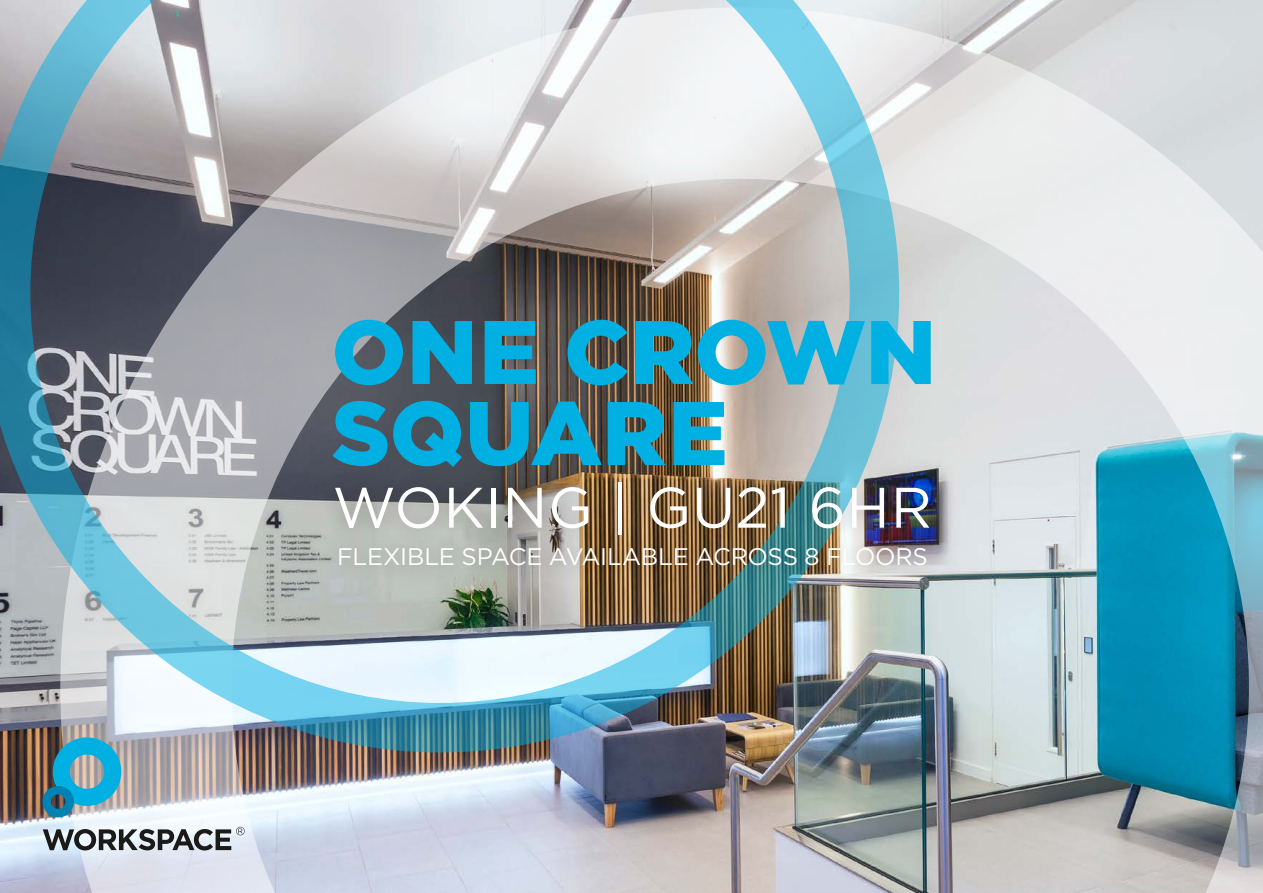
<style>
.page{position:relative;width:1263px;height:893px;background:#fff}
.page>*{position:absolute;margin:0;border:0;box-sizing:border-box;transform-origin:0 0}
.t1{font:900 90px/81px "Gotham";color:#00b0e3}
.t2{font:57px "Gotham";letter-spacing:.015em;color:#fff}
.t3{font:24px "Gotham";letter-spacing:-.015em;color:#fff}
</style>
<div class="page">
<img style="left:60px;top:7px;width:1203px;height:886px">
<img style="left:0;top:0;width:899px;height:752px">
<svg style="left:43px;top:827px;width:202px;height:23px"></svg>
<img style="left:43px;top:737px;width:78px;height:80px">
<div style="left:317px;top:464px;width:630px;height:89px;background:#000;opacity:.3"></div>
<div style="left:321px;top:529px;width:624px;height:55px;background:#000;opacity:.3"></div>
<h1 class="t1" style="left:332px;top:309px;width:606px">ONE CROWN<br>SQUARE</h1>
<h2 class="t2" style="left:333px;top:471px;width:601px">WOKING | GU21 6HR</h2>
<p class="t3" style="left:337px;top:541px;width:592px">FLEXIBLE SPACE AVAILABLE ACROSS 8 FLOORS</p>
</div>
